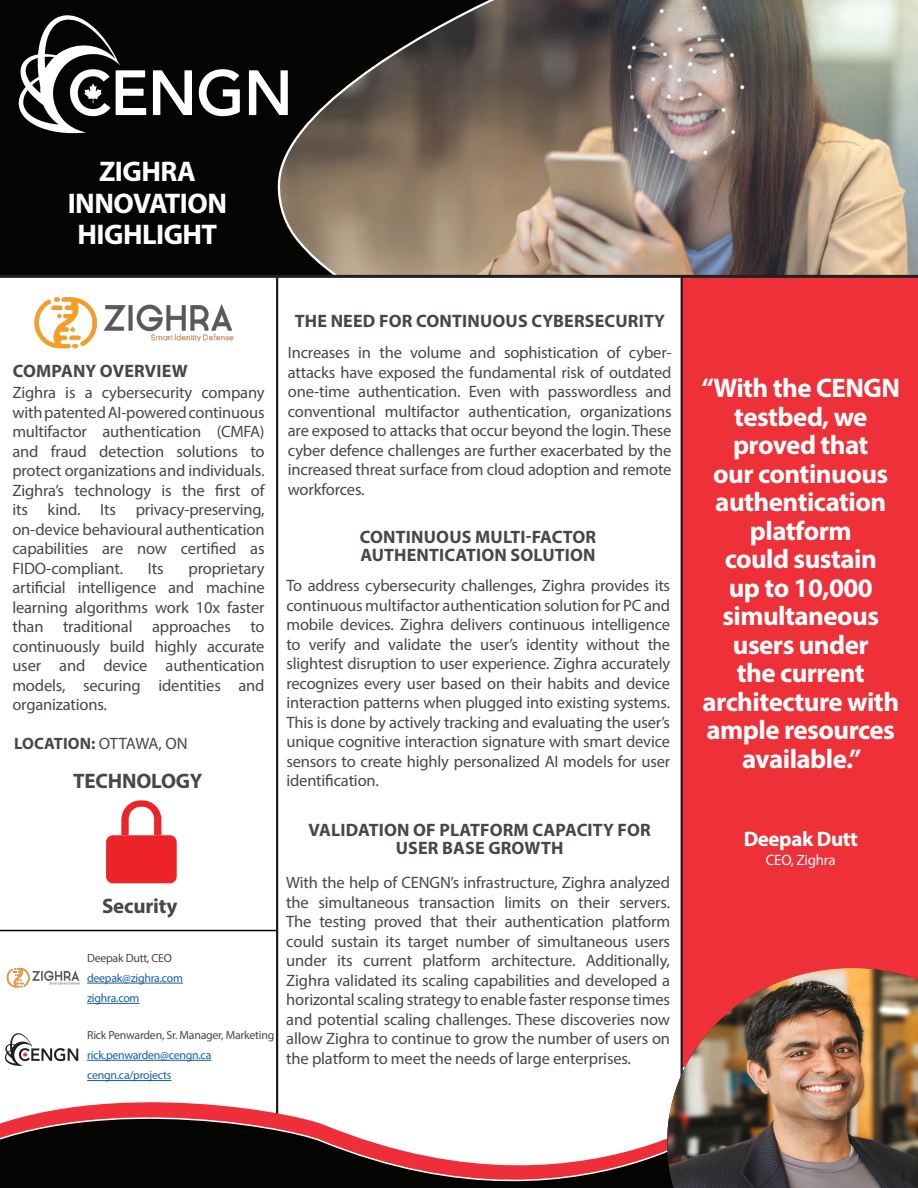
<style>
.page{position:relative;width:918px;height:1188px;background:#fff}
.page>*{position:absolute;margin:0;border:0;box-sizing:border-box;transform-origin:0 0}
.New_quote_style{font:700 28.5px/31.5px "Myriad Pro";letter-spacing:-.02em;color:#fff;text-align:center}
.New_quote_style-2{font:700 27px/28.5px "Myriad Pro";letter-spacing:-.02em;color:#fff;text-align:center}
.New_quote_style-3{font:700 21px "Myriad Pro";letter-spacing:-.01em;color:#4b4547}
.New_quote_style-4{font:700 21px "Myriad Pro";letter-spacing:-.02em;color:#fff}
.New_quote_style-5{font:700 18px/18px "Myriad Pro";letter-spacing:.01em;color:#4b4547}
.New_quote_style-6{font:16.5px/19.5px "Myriad Pro";letter-spacing:-.01em;color:#4b4547;text-align:justify}
.New_quote_style-7{font:700 16.5px "Myriad Pro";letter-spacing:.01em;color:#4b4547}
.New_quote_style-8{font:15px "Myriad Pro";letter-spacing:-.02em;color:#fff}
.Contact_Info{font:11.85px "Myriad Pro";letter-spacing:-.02em;color:#175d9e}
.Contact_Info-2{font:11.85px "Myriad Pro";letter-spacing:-.02em;color:#4b4547}
.s1{font-weight:400}
</style>
<div class="page">
<img style="left:511px;top:0;width:407px;height:275px">
<div style="left:682px;top:277px;width:236px;height:790px;background:#ee3038"></div>
<hr style="left:276px;top:277px;width:2px;height:845px;background:#201d1e">
<hr style="left:681px;top:277px;width:2px;height:845px;background:#201d1e">
<hr style="left:0;top:930px;width:276px;height:1px;background:#000">
<svg style="left:0;top:1082px;width:667px;height:106px"></svg>
<svg style="left:0;top:0;width:511px;height:280px;background:#38332a"></svg>
<hr style="left:0;top:275px;width:918px;height:3px;background:#231f20">
<svg style="left:249px;top:70px;width:39px;height:45px"></svg>
<svg style="left:153px;top:70px;width:39px;height:45px"></svg>
<svg style="left:198px;top:69px;width:42px;height:47px"></svg>
<svg style="left:18px;top:15px;width:128px;height:118px"></svg>
<svg style="left:5px;top:1033px;width:73px;height:33px"></svg>
<img style="left:668px;top:968px;width:250px;height:220px">
<div style="left:106px;top:835px;width:71px;height:48px;background:#ec2329;border-radius:7px"></div>
<svg style="left:121px;top:800px;width:40px;height:35px"></svg>
<img style="left:34px;top:297px;width:200px;height:52px">
<hr style="left:87px;top:1060px;width:124px;height:1px;background:#175d9e">
<hr style="left:87px;top:1080px;width:84px;height:1px;background:#175d9e">
<hr style="left:87px;top:983px;width:96px;height:1px;background:#175d9e">
<hr style="left:87px;top:1003px;width:53px;height:1px;background:#175d9e">
<img style="left:6px;top:968px;width:74px;height:20px">
<p class="New_quote_style" style="left:99px;top:155px;width:98px">ZIGHRA</p>
<p class="New_quote_style" style="left:68px;top:186px;width:161px">INNOVATION<br>HIGHLIGHT</p>
<p class="New_quote_style-5" style="left:13px;top:361px;width:177px">COMPANY OVERVIEW</p>
<p class="New_quote_style-6" style="left:12px;top:383px;width:254px">Zighra is a cybersecurity company with patented AI-powered continuous multifactor authentication (CMFA) and fraud detection solutions to protect organizations and individuals.<br>Zighra’s technology is the first of its kind. Its privacy-preserving, on-device behavioural authentication capabilities are now certified as FIDO-compliant.</p>
<p class="New_quote_style-6" style="left:12px;top:558px;width:254px;text-indent:176px">proprietary artificial intelligence and machine learning algorithms work 10x faster than traditional approaches to continuously build highly accurate user and device authentication models, securing identities and organizations.</p>
<p class="New_quote_style-6" style="left:148px;top:558px;width:17px">Its</p>
<p class="New_quote_style-7" style="left:14px;top:733px;width:175px">LOCATION: <span class="s1">OTTAWA, ON</span></p>
<p class="New_quote_style-3" style="left:73px;top:767px;width:131px">TECHNOLOGY</p>
<p class="New_quote_style-5" style="left:295px;top:311px;width:372px">THE NEED FOR CONTINUOUS CYBERSECURITY</p>
<p class="New_quote_style-6" style="left:288px;top:342px;width:385px">Increases in the volume and sophistication of cyber&shy;attacks have exposed the fundamental risk of outdated one-time authentication. Even with passwordless and conventional multifactor authentication, organizations are exposed to attacks that occur beyond the login. These cyber defence challenges are further exacerbated by the increased threat surface from cloud adoption and remote workforces.</p>
<p class="New_quote_style-5" style="left:360px;top:527px;width:238px">CONTINUOUS MULTI-FACTOR<br>AUTHENTICATION SOLUTION</p>
<p class="New_quote_style-6" style="left:286px;top:576px;width:385px">To address cybersecurity challenges, Zighra provides its continuous multifactor authentication solution for PC and mobile devices. Zighra delivers continuous intelligence to verify and validate the user’s identity without the slightest disruption to user experience. Zighra accurately recognizes every user based on their habits and device interaction patterns when plugged into existing systems.<br>This is done by actively tracking and evaluating the user’s unique cognitive interaction signature with smart device sensors to create highly personalized AI models for user identification.</p>
<p class="New_quote_style-3" style="left:102px;top:893px;width:77px">Security</p>
<p class="Contact_Info-2" style="left:87px;top:950px;width:86px">Deepak Dutt, CEO</p>
<p class="Contact_Info" style="left:87px;top:971px;width:98px">deepak@zighra.com</p>
<p class="Contact_Info" style="left:87px;top:991px;width:54px">zighra.com</p>
<p class="Contact_Info-2" style="left:87px;top:1028px;width:189px">Rick Penwarden, Sr. Manager, Marketing</p>
<p class="Contact_Info" style="left:87px;top:1048px;width:126px">rick.penwarden@cengn.ca</p>
<p class="Contact_Info" style="left:87px;top:1068px;width:86px">cengn.ca/projects</p>
<p class="New_quote_style-5" style="left:308px;top:820px;width:344px;text-align:center">VALIDATION OF PLATFORM CAPACITY FOR<br>USER BASE GROWTH</p>
<p class="New_quote_style-6" style="left:286px;top:872px;width:385px">With the help of CENGN’s infrastructure, Zighra analyzed the simultaneous transaction limits on their servers.<br>The testing proved that their authentication platform could sustain its target number of simultaneous users under its current platform architecture. Additionally, Zighra validated its scaling capabilities and developed a horizontal scaling strategy to enable faster response times and potential scaling challenges. These discoveries now allow Zighra to continue to grow the number of users on the platform to meet the needs of large enterprises.</p>
<p class="New_quote_style-2" style="left:702px;top:373px;width:200px">“With the CENGN testbed, we proved that<br>our continuous authentication platform<br>could sustain<br>up to 10,000 simultaneous users under<br>the current architecture with ample resources available.”</p>
<p class="New_quote_style-4" style="left:744px;top:825px;width:116px">Deepak Dutt</p>
<p class="New_quote_style-8" style="left:766px;top:851px;width:71px">CEO, Zighra</p>
</div>
